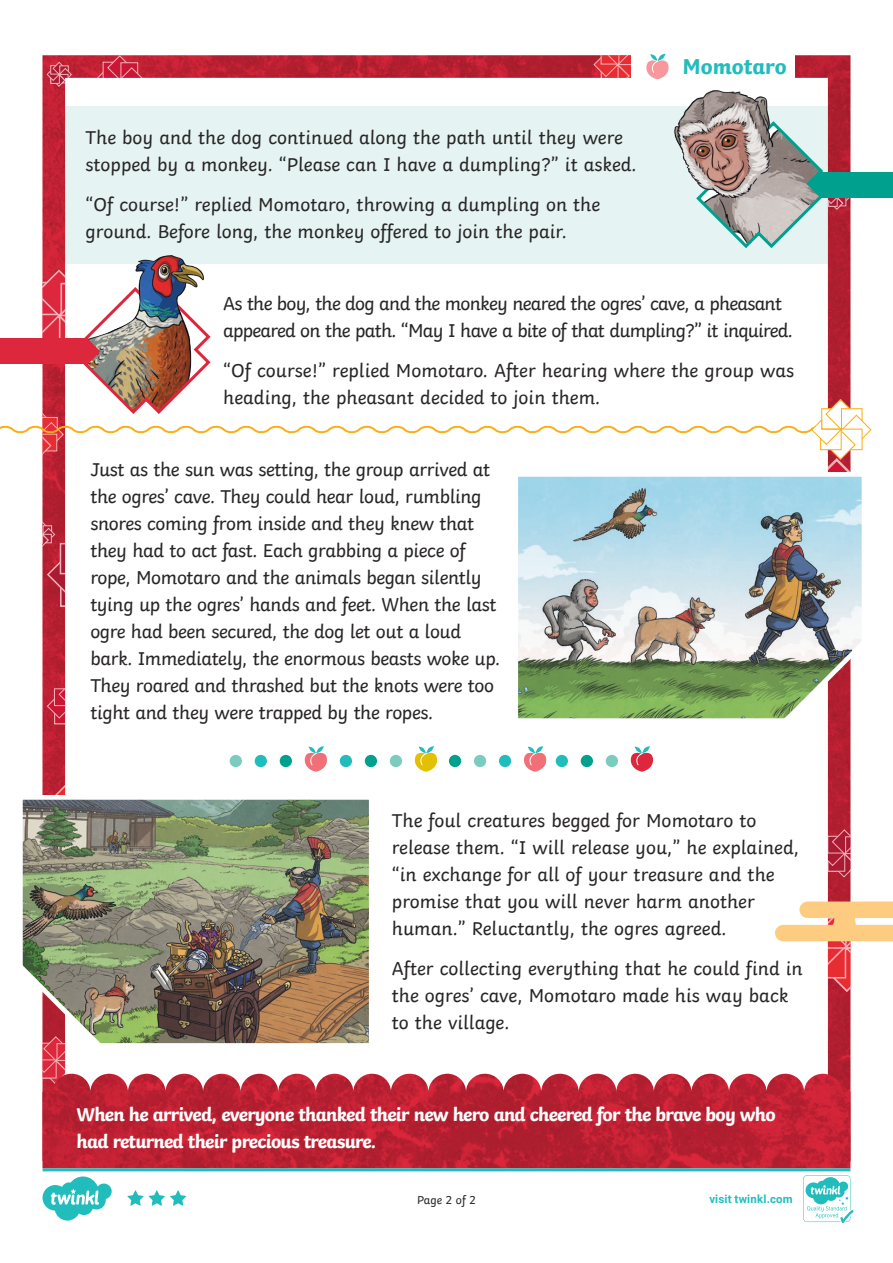
<style>
.page{position:relative;width:893px;height:1263px;background:#fff}
.page>*{position:absolute;margin:0;border:0;box-sizing:border-box;transform-origin:0 0}
.Heading_2{font:700 22.5px "Twinkl";color:#21bdbd}
.KS2_Body_Copy{font:19.5px/27px "Twinkl";letter-spacing:-.015em;color:#282526}
.KS2_Body_Copy-2{font:19.5px/27px "Twinkl";letter-spacing:-.04em;color:#282526}
.KS2_Body_Copy-3{font:700 19.5px/27px "Twinkl";letter-spacing:-.04em;color:#fff}
.t1{font:12px "Twinkl";letter-spacing:-.005em;color:#282526}
.t2{font:700 11.4px "Roboto";letter-spacing:.02em;color:#21bdbd}
</style>
<div class="page">
<img style="left:43px;top:55px;width:807px;height:1019px">
<svg style="left:43px;top:784px;width:66px;height:9px"></svg>
<svg style="left:46px;top:681px;width:50px;height:49px"></svg>
<svg style="left:820px;top:829px;width:30px;height:49px"></svg>
<svg style="left:95px;top:55px;width:50px;height:49px"></svg>
<svg style="left:43px;top:1050px;width:146px;height:24px"></svg>
<svg style="left:47px;top:62px;width:25px;height:25px"></svg>
<div style="left:631px;top:45px;width:164px;height:43px;background:#fff"></div>
<svg style="left:593px;top:54px;width:76px;height:35px"></svg>
<img style="left:43px;top:1074px;width:807px;height:94px">
<div style="left:760px;top:172px;width:133px;height:25px;background:#00a08f"></div>
<svg style="left:694px;top:119px;width:156px;height:131px;background:#adacaa"></svg>
<img style="left:666px;top:78px;width:109px;height:119px">
<img style="left:108px;top:255px;width:95px;height:13px">
<svg style="left:511px;top:618px;width:351px;height:107px"></svg>
<img style="left:22px;top:793px;width:354px;height:257px">
<svg style="left:0;top:268px;width:872px;height:350px"></svg>
<svg style="left:302px;top:746px;width:27px;height:26px"></svg>
<div style="left:230px;top:755px;width:12px;height:12px;background:#7bcbbf;border-radius:50%"></div>
<div style="left:255px;top:755px;width:12px;height:12px;background:#21bdbd;border-radius:50%"></div>
<div style="left:280px;top:755px;width:12px;height:12px;background:#00a08f;border-radius:50%"></div>
<svg style="left:412px;top:746px;width:27px;height:26px"></svg>
<div style="left:340px;top:755px;width:12px;height:12px;background:#21bdbd;border-radius:50%"></div>
<div style="left:365px;top:755px;width:12px;height:12px;background:#00a08f;border-radius:50%"></div>
<div style="left:390px;top:755px;width:12px;height:12px;background:#7bcbbf;border-radius:50%"></div>
<svg style="left:522px;top:746px;width:27px;height:26px"></svg>
<div style="left:449px;top:755px;width:12px;height:12px;background:#00a08f;border-radius:50%"></div>
<div style="left:474px;top:755px;width:12px;height:12px;background:#7bcbbf;border-radius:50%"></div>
<div style="left:499px;top:755px;width:12px;height:12px;background:#21bdbd;border-radius:50%"></div>
<svg style="left:628px;top:746px;width:27px;height:26px"></svg>
<div style="left:556px;top:755px;width:12px;height:12px;background:#21bdbd;border-radius:50%"></div>
<div style="left:581px;top:755px;width:12px;height:12px;background:#00a08f;border-radius:50%"></div>
<div style="left:606px;top:755px;width:12px;height:12px;background:#7bcbbf;border-radius:50%"></div>
<svg style="left:775px;top:901px;width:118px;height:92px"></svg>
<svg style="left:43px;top:1168px;width:810px;height:55px"></svg>
<p class="KS2_Body_Copy" style="left:86px;top:122px;width:553px">The boy and the dog continued along the path until they were stopped by a monkey. “Please can I have a dumpling?” it asked.</p>
<p class="KS2_Body_Copy" style="left:86px;top:189px;width:516px">“Of course!” replied Momotaro, throwing a dumpling on the ground. Before long, the monkey offered to join the pair.</p>
<p class="Heading_2" style="left:682px;top:48px;width:106px">Momotaro</p>
<p class="KS2_Body_Copy-2" style="left:223px;top:288px;width:571px">As the boy, the dog and the monkey neared the ogres’ cave, a pheasant appeared on the path. “May I have a bite of that dumpling?” it inquired.</p>
<p class="KS2_Body_Copy" style="left:223px;top:355px;width:572px">“Of course!” replied Momotaro. After hearing where the group was heading, the pheasant decided to join them.</p>
<p class="KS2_Body_Copy" style="left:90px;top:454px;width:411px">Just as the sun was setting, the group arrived at the ogres’ cave. They could hear loud, rumbling snores coming from inside and they knew that they had to act fast. Each grabbing a piece of rope, Momotaro and the animals began silently tying up the ogres’ hands and feet. When the last ogre had been secured, the dog let out a loud bark. Immediately, the enormous beasts woke up.<br>They roared and thrashed but the knots were too tight and they were trapped by the ropes.</p>
<p class="KS2_Body_Copy" style="left:392px;top:805px;width:409px">The foul creatures begged for Momotaro to release them. “I will release you,” he explained, “in exchange for all of your treasure and the promise that you will never harm another human.” Reluctantly, the ogres agreed.</p>
<p class="KS2_Body_Copy" style="left:392px;top:953px;width:412px">After collecting everything that he could find in the ogres’ cave, Momotaro made his way back to the village.</p>
<p class="KS2_Body_Copy-3" style="left:77px;top:1099px;width:701px">When he arrived, everyone thanked their new hero and cheered for the brave boy who had returned their precious treasure.</p>
<p class="t1" style="left:417px;top:1191px;width:60px">Page 2 of 2</p>
<p class="t2" style="left:709px;top:1191px;width:85px">visit twinkl.com</p>
</div>
